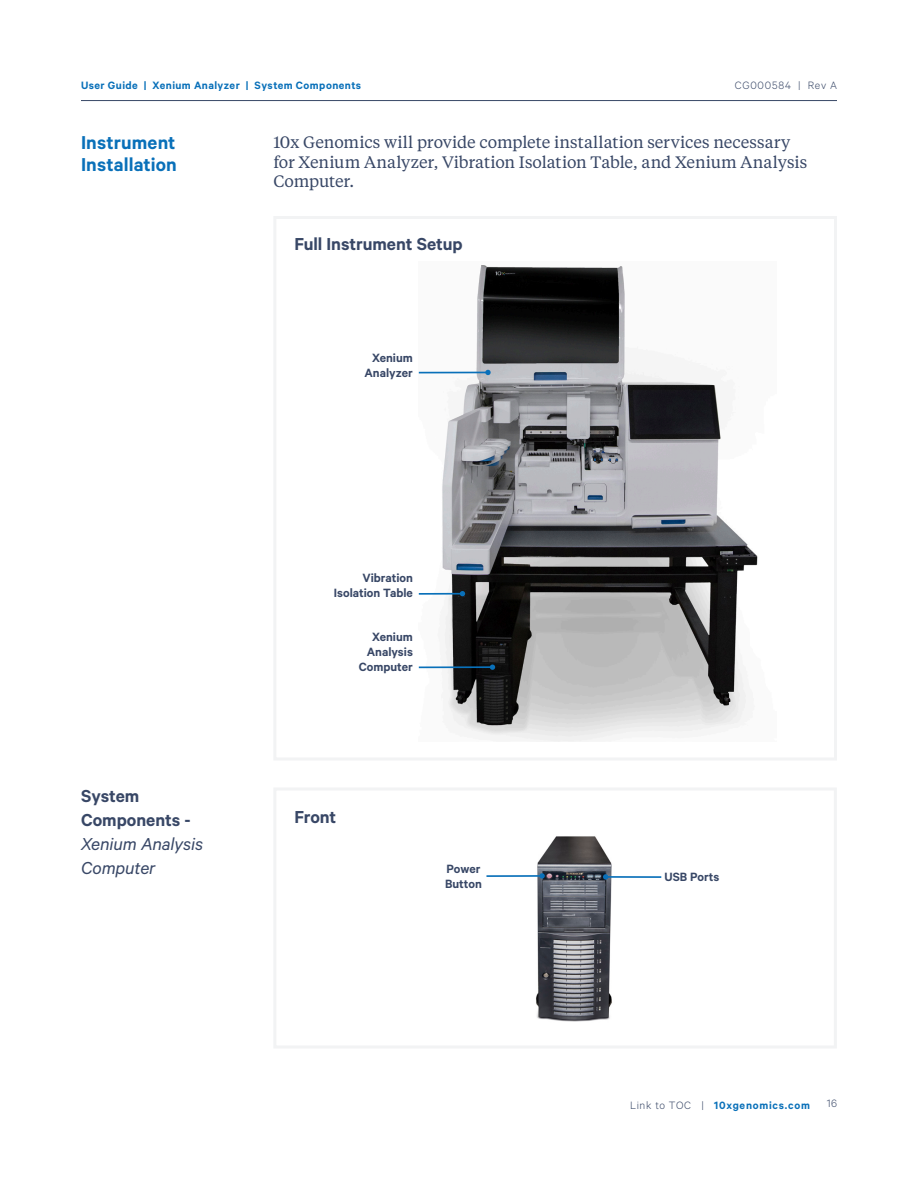
<style>
.page{position:relative;width:918px;height:1188px;background:#fff}
.page>*{position:absolute;margin:0;border:0;box-sizing:border-box;transform-origin:0 0}
.Chapter_-_Left_Col{font:600 21px/22.5px "Calibre";letter-spacing:.005em;color:#0970b9}
.Subhead_-_Calibre{font:italic 19.5px/24px "Calibre";letter-spacing:-.01em;color:#384766}
.Subhead_-_Calibre-2{font:600 19.5px "Calibre";letter-spacing:-.005em;color:#384766}
.Body_Copy{font:16.5px/19.5px "Tiempos Text";letter-spacing:-.005em;color:#384766}
.Small_Caption_-_Bo{font:600 13.5px/15px "Calibre";color:#384766;text-align:center}
.t1{font:600 12px "Calibre";letter-spacing:.04em;color:#0970b9}
.t2{font:600 12px "Calibre";letter-spacing:.065em;color:#0970b9}
.t3{font:300 12px "Calibre";letter-spacing:.065em;color:#384766}
.s1{font-weight:600;font-style:normal}
.s2{font-weight:300;color:#384766}
</style>
<div class="page">
<hr style="left:81px;top:100px;width:756px;height:1px;background:#384766">
<div style="left:273px;top:216px;width:564px;height:544px;border:3px solid #f2f3f4"></div>
<img style="left:442px;top:265px;width:316px;height:477px">
<svg style="left:418px;top:370px;width:73px;height:5px"></svg>
<svg style="left:418px;top:591px;width:47px;height:5px"></svg>
<svg style="left:418px;top:665px;width:77px;height:5px"></svg>
<div style="left:273px;top:788px;width:564px;height:260px;border:3px solid #f2f3f4"></div>
<img style="left:536px;top:836px;width:76px;height:186px">
<svg style="left:486px;top:873px;width:59px;height:6px"></svg>
<svg style="left:603px;top:874px;width:59px;height:6px"></svg>
<p class="t1" style="left:81px;top:78px;width:282px">User Guide | Xenium Analyzer | System Components</p>
<p class="t3" style="left:735px;top:78px;width:104px">CG000584 | Rev A</p>
<p class="Chapter_-_Left_Col" style="left:81px;top:130px;width:97px">Instrument<br>Installation</p>
<p class="Body_Copy" style="left:273px;top:132px;width:535px">10x Genomics will provide complete installation services necessary for Xenium Analyzer, Vibration Isolation Table, and Xenium Analysis<br>Computer.</p>
<p class="Subhead_-_Calibre-2" style="left:294px;top:232px;width:170px">Full Instrument Setup</p>
<p class="Small_Caption_-_Bo" style="left:364px;top:350px;width:50px">Xenium<br>Analyzer</p>
<p class="Subhead_-_Calibre" style="left:81px;top:783px;width:124px"><span class="s1">System<br>Components -<br></span>Xenium Analysis<br>Computer</p>
<p class="Small_Caption_-_Bo" style="left:334px;top:570px;width:80px;text-align:right">Vibration<br>Isolation Table</p>
<p class="Small_Caption_-_Bo" style="left:372px;top:629px;width:42px">Xenium</p>
<p class="Small_Caption_-_Bo" style="left:367px;top:644px;width:48px">Analysis</p>
<p class="Small_Caption_-_Bo" style="left:359px;top:659px;width:56px">Computer</p>
<p class="Subhead_-_Calibre-2" style="left:294px;top:805px;width:43px">Front</p>
<p class="Small_Caption_-_Bo" style="left:447px;top:861px;width:35px">Power</p>
<p class="Small_Caption_-_Bo" style="left:445px;top:876px;width:38px">Button</p>
<p class="Small_Caption_-_Bo" style="left:664px;top:869px;width:56px">USB Ports</p>
<p class="t2" style="left:630px;top:1098px;width:181px"><span class="s2">Link to TOC |</span> 10xgenomics.com</p>
<p class="t3" style="left:827px;top:1097px;width:12px">16</p>
</div>
